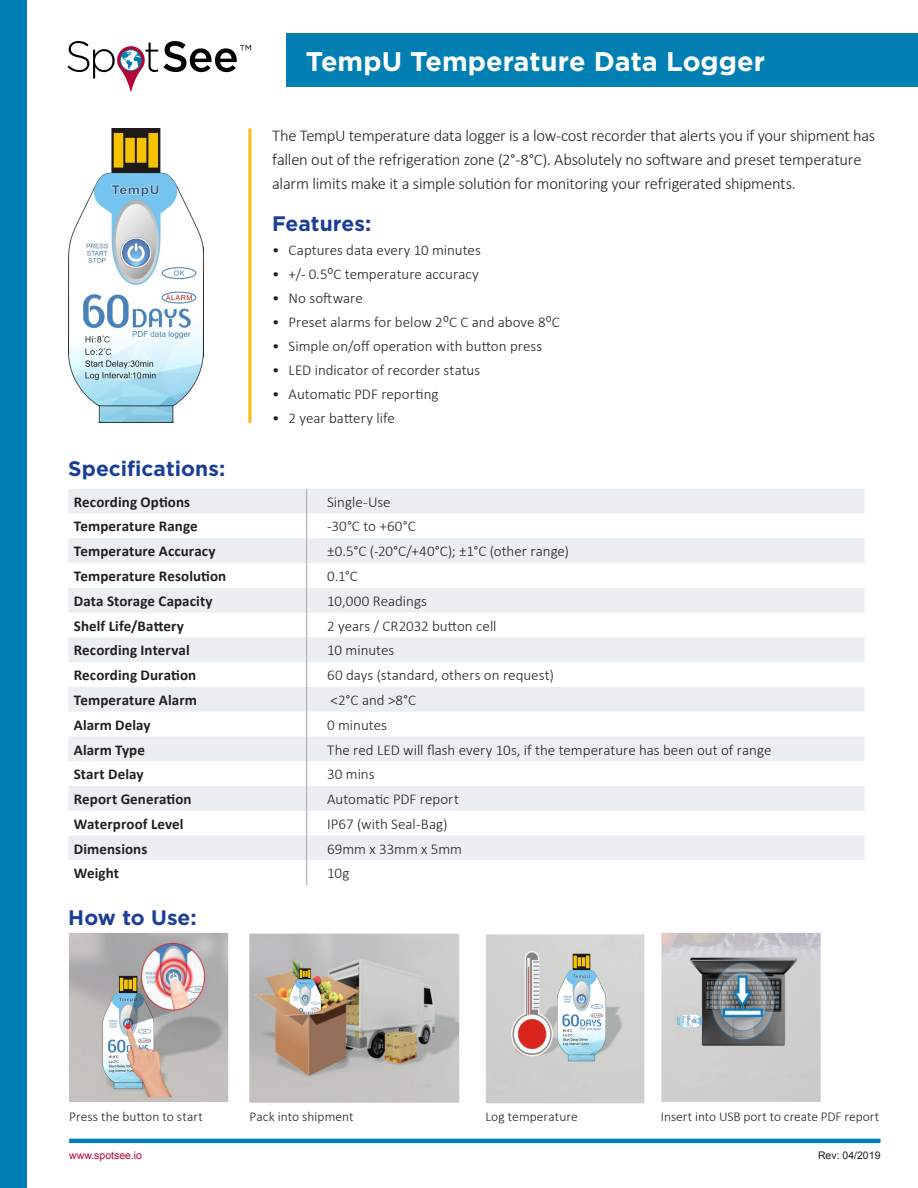
<style>
.page{position:relative;width:918px;height:1188px;background:#fff}
.page>*{position:absolute;margin:0;border:0;box-sizing:border-box;transform-origin:0 0}
.t1{font:700 27px "Gotham";color:#fff}
.t2{font:700 21px "Gotham";color:#1b3f94}
.t3{font:300 16.5px/24px "Calibri";letter-spacing:-.015em;color:#231f20}
.t4{font:300 15px "Calibri";color:#231f20}
.t5{font:700 15px "Calibri";letter-spacing:.005em;color:#231f20}
.t6{font:300 13.5px "Calibri";letter-spacing:.005em;color:#231f20}
.t7{font:10.5px "Arial";color:#b50536}
.t8{font:10.5px "Arial";color:#231f20}
</style>
<div class="page">
<hr style="left:69px;top:1139px;width:811px;height:4px;background:#007fb2">
<div style="left:0;top:0;width:27px;height:1188px;background:#007fb2"></div>
<div style="left:286px;top:33px;width:632px;height:54px;background:#007fb2"></div>
<svg style="left:68px;top:41px;width:183px;height:52px"></svg>
<svg style="left:68px;top:489px;width:797px;height:371px;fill:#eceff1"></svg>
<img style="left:68px;top:129px;width:136px;height:294px">
<hr style="left:306px;top:489px;width:1px;height:396px;background:#bcbdc0">
<hr style="left:248px;top:129px;width:3px;height:294px;background:#fcb814">
<img style="left:69px;top:932px;width:752px;height:172px">
<h1 class="t1" style="left:306px;top:46px;width:461px">TempU Temperature Data Logger</h1>
<h2 class="t2" style="left:68px;top:456px;width:158px">Specifications:</h2>
<p class="t3" style="left:272px;top:123px;width:605px">The TempU temperature data logger is a low-cost recorder that alerts you if your shipment has fallen out of the refrigeration zone (2°-8°C). Absolutely no software and preset temperature alarm limits make it a simple solution for monitoring your refrigerated shipments.</p>
<h2 class="t2" style="left:272px;top:211px;width:101px">Features:</h2>
<p class="t4" style="left:272px;top:241px;width:210px">• Captures data every 10 minutes</p>
<p class="t4" style="left:272px;top:265px;width:208px">• +/- 0.5⁰C temperature accuracy</p>
<p class="t4" style="left:272px;top:289px;width:92px">• No software</p>
<p class="t4" style="left:272px;top:313px;width:289px">• Preset alarms for below 2⁰C C and above 8⁰C</p>
<p class="t4" style="left:272px;top:337px;width:272px">• Simple on/off operation with button press</p>
<p class="t4" style="left:272px;top:361px;width:210px">• LED indicator of recorder status</p>
<p class="t4" style="left:272px;top:385px;width:168px">• Automatic PDF reporting</p>
<p class="t4" style="left:272px;top:409px;width:124px">• 2 year battery life</p>
<p class="t5" style="left:74px;top:492px;width:118px">Recording Options</p>
<p class="t4" style="left:327px;top:492px;width:65px">Single-Use</p>
<p class="t5" style="left:74px;top:517px;width:125px">Temperature Range</p>
<p class="t4" style="left:327px;top:517px;width:90px">-30°C to +60°C</p>
<p class="t5" style="left:74px;top:542px;width:143px">Temperature Accuracy</p>
<p class="t4" style="left:327px;top:542px;width:243px">±0.5°C (-20°C/+40°C); ±1°C (other range)</p>
<p class="t5" style="left:74px;top:567px;width:154px">Temperature Resolution</p>
<p class="t4" style="left:327px;top:567px;width:32px">0.1°C</p>
<p class="t5" style="left:74px;top:592px;width:140px">Data Storage Capacity</p>
<p class="t4" style="left:327px;top:592px;width:101px">10,000 Readings</p>
<p class="t5" style="left:74px;top:616px;width:112px">Shelf Life/Battery</p>
<p class="t4" style="left:327px;top:616px;width:171px">2 years / CR2032 button cell</p>
<p class="t5" style="left:74px;top:641px;width:117px">Recording Interval</p>
<p class="t4" style="left:327px;top:641px;width:69px">10 minutes</p>
<p class="t5" style="left:74px;top:666px;width:124px">Recording Duration</p>
<p class="t4" style="left:327px;top:666px;width:228px">60 days (standard, others on request)</p>
<p class="t5" style="left:74px;top:691px;width:125px">Temperature Alarm</p>
<p class="t4" style="left:331px;top:691px;width:87px">&lt;2°C and &gt;8°C</p>
<p class="t5" style="left:74px;top:715px;width:78px">Alarm Delay</p>
<p class="t4" style="left:327px;top:715px;width:61px">0 minutes</p>
<p class="t5" style="left:74px;top:740px;width:73px">Alarm Type</p>
<p class="t4" style="left:327px;top:740px;width:446px">The red LED will flash every 10s, if the temperature has been out of range</p>
<p class="t5" style="left:74px;top:765px;width:71px">Start Delay</p>
<p class="t4" style="left:327px;top:765px;width:49px">30 mins</p>
<p class="t5" style="left:74px;top:790px;width:119px">Report Generation</p>
<p class="t4" style="left:327px;top:790px;width:133px">Automatic PDF report</p>
<p class="t5" style="left:74px;top:815px;width:111px">Waterproof Level</p>
<p class="t4" style="left:327px;top:815px;width:122px">IP67 (with Seal-Bag)</p>
<p class="t5" style="left:74px;top:839px;width:75px">Dimensions</p>
<p class="t4" style="left:327px;top:839px;width:136px">69mm x 33mm x 5mm</p>
<p class="t5" style="left:74px;top:864px;width:47px">Weight</p>
<p class="t4" style="left:327px;top:864px;width:24px">10g</p>
<h2 class="t2" style="left:68px;top:906px;width:130px">How to Use:</h2>
<p class="t6" style="left:69px;top:1108px;width:135px">Press the button to start</p>
<p class="t6" style="left:249px;top:1108px;width:106px">Pack into shipment</p>
<p class="t6" style="left:485px;top:1108px;width:94px">Log temperature</p>
<p class="t6" style="left:661px;top:1108px;width:220px">Insert into USB port to create PDF report</p>
<p class="t7" style="left:69px;top:1148px;width:74px">www.spotsee.io</p>
<p class="t8" style="left:818px;top:1148px;width:64px">Rev: 04/2019</p>
</div>
